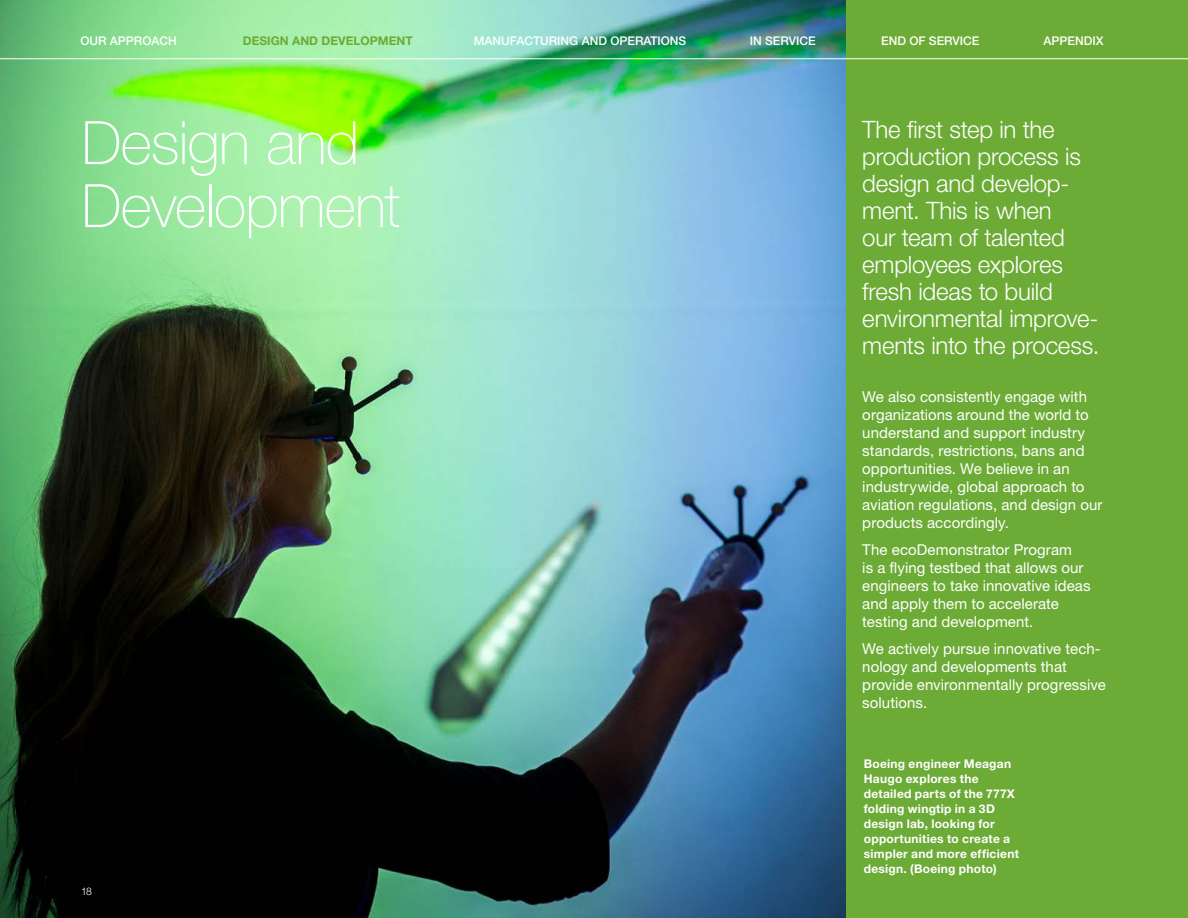
<style>
.page{position:relative;width:1188px;height:918px;background:#fff}
.page>*{position:absolute;margin:0;border:0;box-sizing:border-box;transform-origin:0 0}
.t1{font:100 60px/63px "Helvetica Neue LT Std";letter-spacing:-.015em;color:#fff}
.t2{font:300 24px/27px "Helvetica Neue LT Std";letter-spacing:-.01em;color:#fff}
.t3{font:15px/18px "Helvetica Neue LT Std";letter-spacing:.005em;color:#fff}
.t4{font:700 12px/15px "Helvetica Neue LT Std";letter-spacing:.025em;color:#fff}
.t5{font:500 12px "Helvetica Neue LT Std";color:#fff}
.t6{font:700 12px "Helvetica Neue LT Std";color:#6cab36}
.t7{font:300 10.5px "Helvetica Neue LT Std";color:#fff}
</style>
<div class="page">
<img style="left:0;top:0;width:847px;height:918px">
<div style="left:847px;top:0;width:341px;height:918px;background:#6cab36"></div>
<hr style="left:0;top:58px;width:1188px;height:1px;background:#fff">
<p class="t5" style="left:80px;top:33px;width:98px">OUR APPROACH</p>
<p class="t6" style="left:243px;top:33px;width:172px">DESIGN AND DEVELOPMENT</p>
<p class="t5" style="left:474px;top:33px;width:214px">MANUFACTURING AND OPERATIONS</p>
<p class="t5" style="left:750px;top:33px;width:67px">IN SERVICE</p>
<p class="t5" style="left:881px;top:33px;width:100px">END OF SERVICE</p>
<p class="t5" style="left:1044px;top:33px;width:62px">APPENDIX</p>
<h1 class="t1" style="left:82px;top:111px;width:320px">Design and<br>Development</h1>
<h2 class="t2" style="left:862px;top:116px;width:239px">The first step in the production process is design and develop&shy;ment. This is when<br>our team of talented employees explores fresh ideas to build environmental improve&shy;ments into the process.</h2>
<p class="t3" style="left:862px;top:388px;width:242px">We also consistently engage with organizations around the world to understand and support industry standards, restrictions, bans and opportunities. We believe in an industrywide, global approach to aviation regulations, and design our products accordingly.</p>
<p class="t3" style="left:862px;top:541px;width:230px">The ecoDemonstrator Program<br>is a flying testbed that allows our engineers to take innovative ideas and apply them to accelerate testing and development.</p>
<p class="t3" style="left:862px;top:640px;width:245px">We actively pursue innovative tech&shy;nology and developments that provide environmentally progressive solutions.</p>
<p class="t7" style="left:81px;top:885px;width:13px">18</p>
<p class="t4" style="left:864px;top:756px;width:157px">Boeing engineer Meagan<br>Haugo explores the detailed parts of the 777X folding wingtip in a 3D design lab, looking for opportunities to create a simpler and more efficient design. (Boeing photo)</p>
</div>
